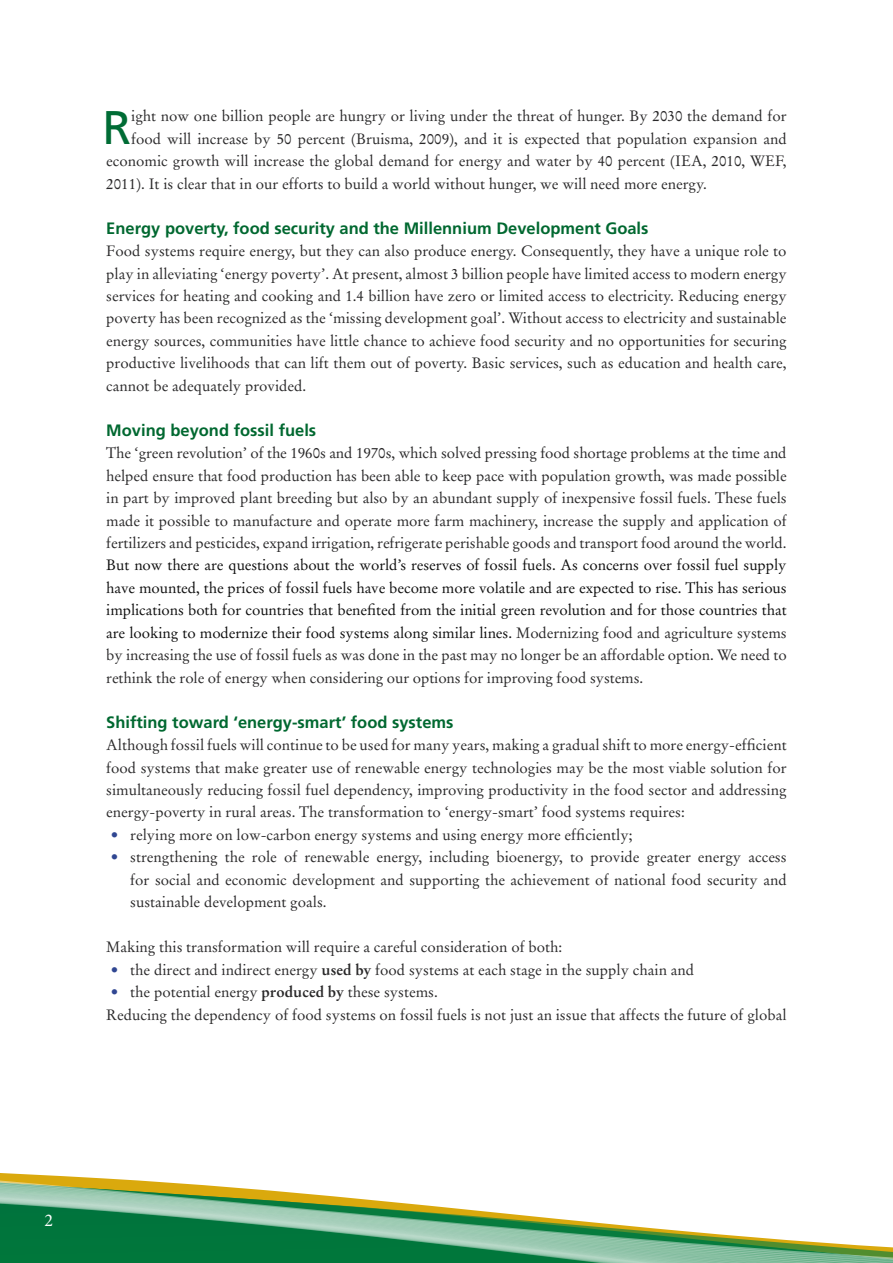
<style>
.page{position:relative;width:893px;height:1263px;background:#fff}
.page>*{position:absolute;margin:0;border:0;box-sizing:border-box;transform-origin:0 0}
.t1{font:47.1px "Frutiger";color:#006c35}
.t2{font:18px "Minion Pro";color:#fff}
.t3{font:700 16.5px "Frutiger";color:#006830}
.t4{font:15px/22.5px "Stempel Garamond LT Std";color:#292829;text-align:justify}
.t5{font:15px/22.5px "Stempel Garamond LT Std";letter-spacing:-.005em;color:#0d0d0d;text-align:justify}
.s1{color:#292829}
.s2{color:#304792}
.s3{font-weight:700}
</style>
<div class="page">
<svg style="left:0;top:1173px;width:893px;height:90px"></svg>
<h1 class="t1" style="left:102px;top:100px;width:30px">R</h1>
<p class="t4" style="left:131px;top:105px;width:657px">ight now one billion people are hungry or living under the threat of hunger. By 2030 the demand for</p>
<p class="t4" style="left:131px;top:127px;width:657px">food will increase by 50 percent (Bruisma, 2009), and it is expected that population expansion and</p>
<p class="t4" style="left:106px;top:150px;width:682px">economic growth will increase the global demand for energy and water by 40 percent (IEA, 2010, WEF,</p>
<p class="t4" style="left:106px;top:172px;width:602px">2011). It is clear that in our efforts to build a world without hunger, we will need more energy.</p>
<p class="t3" style="left:106px;top:218px;width:544px">Energy poverty, food security and the Millennium Development Goals</p>
<p class="t4" style="left:106px;top:240px;width:682px">Food systems require energy, but they can also produce energy. Consequently, they have a unique role to play in alleviating ‘energy poverty’. At present, almost 3 billion people have limited access to modern energy services for heating and cooking and 1.4 billion have zero or limited access to electricity. Reducing energy poverty has been recognized as the ‘missing development goal’. Without access to electricity and sustainable energy sources, communities have little chance to achieve food security and no opportunities for securing productive livelihoods that can lift them out of poverty. Basic services, such as education and health care, cannot be adequately provided.</p>
<p class="t3" style="left:106px;top:420px;width:211px">Moving beyond fossil fuels</p>
<p class="t4" style="left:106px;top:442px;width:682px">The ‘green revolution’ of the 1960s and 1970s, which solved pressing food shortage problems at the time and helped ensure that food production has been able to keep pace with population growth, was made possible in part by improved plant breeding but also by an abundant supply of inexpensive fossil fuels. These fuels made it possible to manufacture and operate more farm machinery, increase the supply and application of fertilizers and pesticides, expand irrigation, refrigerate perishable goods and transport food around the world.</p>
<p class="t5" style="left:106px;top:554px;width:682px">But now there are questions about the world’s reserves of fossil fuels. As concerns over fossil fuel supply have mounted, the prices of fossil fuels have become more volatile and are expected to rise. This has serious implications both for countries that benefited from the initial green revolution and for those countries that are looking to modernize their food systems along similar lines. <span class="s1">Modernizing food and agriculture systems by increasing the use of fossil fuels as was done in the past may no longer be an affordable option. We need to rethink the role of energy when considering our options for improving food systems.</span></p>
<p class="t3" style="left:106px;top:712px;width:349px">Shifting toward ‘energy-smart’ food systems</p>
<p class="t4" style="left:106px;top:734px;width:682px">Although fossil fuels will continue to be used for many years, making a gradual shift to more energy-efficient food systems that make greater use of renewable energy technologies may be the most viable solution for simultaneously reducing fossil fuel dependency, improving productivity in the food sector and addressing energy-poverty in rural areas. The transformation to ‘energy-smart’ food systems requires:</p>
<p class="t4" style="left:111px;top:823px;width:523px"><span class="s2">•</span> relying more on low-carbon energy systems and using energy more efficiently;</p>
<p class="t4" style="left:130px;top:846px;width:658px;text-indent:-20px"><span class="s2">•</span> strengthening the role of renewable energy, including bioenergy, to provide greater energy access for social and economic development and supporting the achievement of national food security and sustainable development goals.</p>
<p class="t4" style="left:106px;top:936px;width:457px">Making this transformation will require a careful consideration of both:</p>
<p class="t4" style="left:111px;top:958px;width:585px"><span class="s2">•</span> the direct and indirect energy <span class="s3">used by</span> food systems at each stage in the supply chain and</p>
<p class="t4" style="left:106px;top:981px;width:682px;text-indent:4px"><span class="s2">•</span> the potential energy <span class="s3">produced by</span> these systems.<br>Reducing the dependency of food systems on fossil fuels is not just an issue that affects the future of global</p>
<p class="t2" style="left:45px;top:1208px;width:10px">2</p>
</div>
